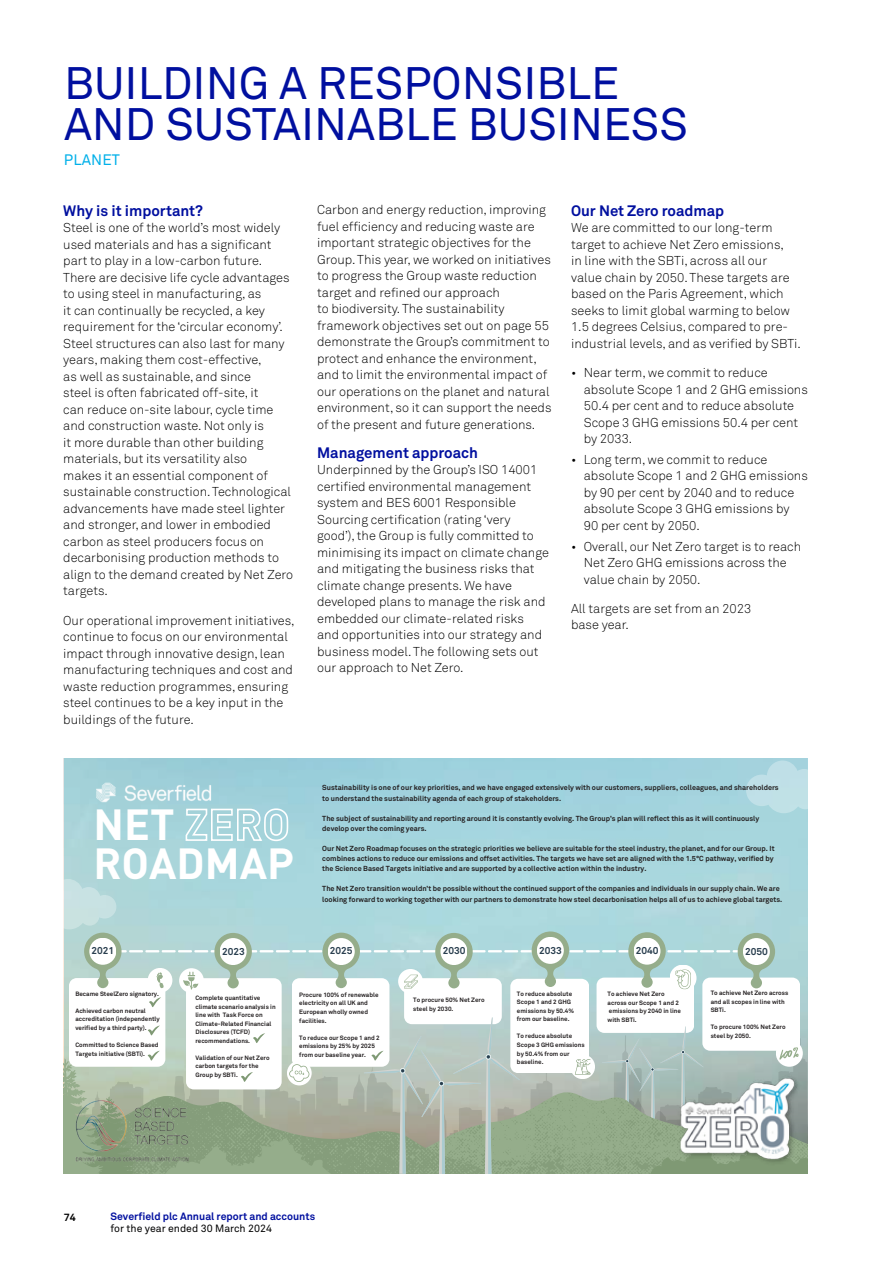
<style>
.page{position:relative;width:893px;height:1263px;background:#fff}
.page>*{position:absolute;margin:0;border:0;box-sizing:border-box;transform-origin:0 0}
.t1{font:45px/40.5px "Akkurat Std";color:#000f9f}
.t2{font:700 43.05px "DINOT";color:#fff}
.t3{font:700 15px "Akkurat Std";color:#000f9f}
.t4{font:15px "Akkurat Std";letter-spacing:.01em;color:#00b0e9}
.t5{font:300 12.75px/16.5px "Akkurat Std";color:#000}
.t6{font:700 10.5px "Akkurat Std";color:#000f9f}
.t7{font:10.5px "Akkurat Std";color:#000}
.t8{font:700 10.5px "Akkurat Std";color:#000}
.t9{font:700 10.05px "Akkurat Std";color:#2a3f4f}
.t10{font:700 7.2px/10.1px "Akkurat Std";color:#231f20}
.t11{font:700 6.15px/8.6px "Akkurat Std";color:#231f20}
</style>
<div class="page">
<img style="left:95px;top:781px;width:117px;height:22px">
<svg style="left:746px;top:760px;width:62px;height:53px;background:#b8dce4"></svg>
<svg style="left:185px;top:807px;width:104px;height:35px"></svg>
<svg style="left:64px;top:879px;width:744px;height:295px"></svg>
<h1 class="t1" style="left:64px;top:63px;width:626px">BUILDING A RESPONSIBLE<br>AND SUSTAINABLE BUSINESS</h1>
<p class="t4" style="left:64px;top:151px;width:58px">PLANET</p>
<p class="t3" style="left:63px;top:201px;width:141px">Why is it important?</p>
<p class="t5" style="left:63px;top:220px;width:231px">Steel is one of the world’s most widely used materials and has a significant part to play in a low-carbon future.<br>There are decisive life cycle advantages to using steel in manufacturing, as<br>it can continually be recycled, a key requirement for the ‘circular economy’.<br>Steel structures can also last for many years, making them cost-effective,<br>as well as sustainable, and since<br>steel is often fabricated off-site, it<br>can reduce on-site labour, cycle time and construction waste. Not only is<br>it more durable than other building materials, but its versatility also<br>makes it an essential component of sustainable construction. Technological advancements have made steel lighter and stronger, and lower in embodied carbon as steel producers focus on decarbonising production methods to align to the demand created by Net Zero targets.</p>
<p class="t5" style="left:63px;top:612px;width:233px">Our operational improvement initiatives, continue to focus on our environmental impact through innovative design, lean manufacturing techniques and cost and waste reduction programmes, ensuring steel continues to be a key input in the buildings of the future.</p>
<h2 class="t2" style="left:93px;top:835px;width:202px">ROADMAP</h2>
<p class="t5" style="left:317px;top:201px;width:236px">Carbon and energy reduction, improving fuel efficiency and reducing waste are important strategic objectives for the Group. This year, we worked on initiatives to progress the Group waste reduction target and refined our approach<br>to biodiversity. The sustainability framework objectives set out on page 55 demonstrate the Group’s commitment to protect and enhance the environment, and to limit the environmental impact of our operations on the planet and natural environment, so it can support the needs of the present and future generations.</p>
<p class="t3" style="left:317px;top:443px;width:162px">Management approach</p>
<p class="t5" style="left:317px;top:462px;width:233px">Underpinned by the Group’s ISO 14001 certified environmental management system and BES 6001 Responsible Sourcing certification (rating ‘very good’), the Group is fully committed to minimising its impact on climate change and mitigating the business risks that climate change presents. We have developed plans to manage the risk and embedded our climate-related risks and opportunities into our strategy and business model. The following sets out our approach to Net Zero.</p>
<p class="t3" style="left:571px;top:201px;width:155px">Our Net Zero roadmap</p>
<p class="t5" style="left:571px;top:220px;width:231px">We are committed to our long-term target to achieve Net Zero emissions,<br>in line with the SBTi, across all our value chain by 2050. These targets are based on the Paris Agreement, which seeks to limit global warming to below 1.5 degrees Celsius, compared to pre&shy;industrial levels, and as verified by SBTi.</p>
<p class="t5" style="left:584px;top:364px;width:226px;text-indent:-13px">• Near term, we commit to reduce absolute Scope 1 and 2 GHG emissions<br>50.4 per cent and to reduce absolute<br>Scope 3 GHG emissions 50.4 per cent by 2033.</p>
<p class="t5" style="left:584px;top:451px;width:226px;text-indent:-13px">• Long term, we commit to reduce absolute Scope 1 and 2 GHG emissions by 90 per cent by 2040 and to reduce absolute Scope 3 GHG emissions by<br>90 per cent by 2050.</p>
<p class="t5" style="left:584px;top:538px;width:219px;text-indent:-13px">• Overall, our Net Zero target is to reach<br>Net Zero GHG emissions across the value chain by 2050.</p>
<p class="t5" style="left:571px;top:600px;width:182px">All targets are set from an 2023 base year.</p>
<p class="t10" style="left:322px;top:783px;width:458px">Sustainability is one of our key priorities, and we have engaged extensively with our customers, suppliers, colleagues, and shareholders to understand the sustainability agenda of each group of stakeholders.</p>
<p class="t10" style="left:322px;top:813px;width:438px">The subject of sustainability and reporting around it is constantly evolving. The Group’s plan will reflect this as it will continuously develop over the coming years.</p>
<p class="t10" style="left:322px;top:843px;width:454px">Our Net Zero Roadmap focuses on the strategic priorities we believe are suitable for the steel industry, the planet, and for our Group. It combines actions to reduce our emissions and offset activities. The targets we have set are aligned with the 1.5°C pathway, verified by the Science Based Targets initiative and are supported by a collective action within the industry.</p>
<p class="t10" style="left:322px;top:884px;width:462px">The Net Zero transition wouldn’t be possible without the continued support of the companies and individuals in our supply chain. We are looking forward to working together with our partners to demonstrate how steel decarbonisation helps all of us to achieve global targets.</p>
<p class="t9" style="left:91px;top:944px;width:24px">2021</p>
<p class="t11" style="left:75px;top:989px;width:85px">Became SteelZero signatory.</p>
<p class="t11" style="left:75px;top:1006px;width:86px">Achieved carbon neutral accreditation (independently verified by a third party).</p>
<p class="t11" style="left:75px;top:1040px;width:85px">Committed to Science Based<br>Targets initiative (SBTi).</p>
<p class="t9" style="left:539px;top:944px;width:24px">2033</p>
<p class="t9" style="left:222px;top:945px;width:24px">2023</p>
<p class="t9" style="left:330px;top:945px;width:24px">2025</p>
<p class="t9" style="left:443px;top:945px;width:24px">2030</p>
<p class="t9" style="left:636px;top:945px;width:24px">2040</p>
<p class="t9" style="left:745px;top:945px;width:24px">2050</p>
<p class="t11" style="left:195px;top:993px;width:82px">Complete quantitative climate scenario analysis in line with Task Force on<br>Climate-Related Financial<br>Disclosures (TCFD) recommendations.</p>
<p class="t11" style="left:195px;top:1053px;width:76px">Validation of our Net Zero carbon targets for the<br>Group by SBTi.</p>
<p class="t11" style="left:299px;top:990px;width:81px">Procure 100% of renewable electricity on all UK and<br>European wholly owned facilities.</p>
<p class="t11" style="left:299px;top:1033px;width:82px">To reduce our Scope 1 and 2 emissions by 25% by 2025 from our baseline year.</p>
<p class="t11" style="left:517px;top:989px;width:59px">To reduce absolute<br>Scope 1 and 2 GHG emissions by 50.4% from our baseline.</p>
<p class="t11" style="left:517px;top:1032px;width:69px">To reduce absolute<br>Scope 3 GHG emissions by 50.4% from our baseline.</p>
<p class="t11" style="left:413px;top:996px;width:73px">To procure 50% Net Zero steel by 2030.</p>
<p class="t11" style="left:608px;top:989px;width:75px">To achieve Net Zero across our Scope 1 and 2 emissions by 2040 in line with SBTi.</p>
<p class="t11" style="left:711px;top:989px;width:79px">To achieve Net Zero across and all scopes in line with<br>SBTi.</p>
<p class="t11" style="left:711px;top:1023px;width:76px">To procure 100% Net Zero steel by 2050.</p>
<p class="t8" style="left:64px;top:1211px;width:13px">74</p>
<p class="t6" style="left:111px;top:1210px;width:206px">Severfield plc Annual report and accounts</p>
<p class="t7" style="left:111px;top:1222px;width:163px">for the year ended 30 March 2024</p>
</div>
